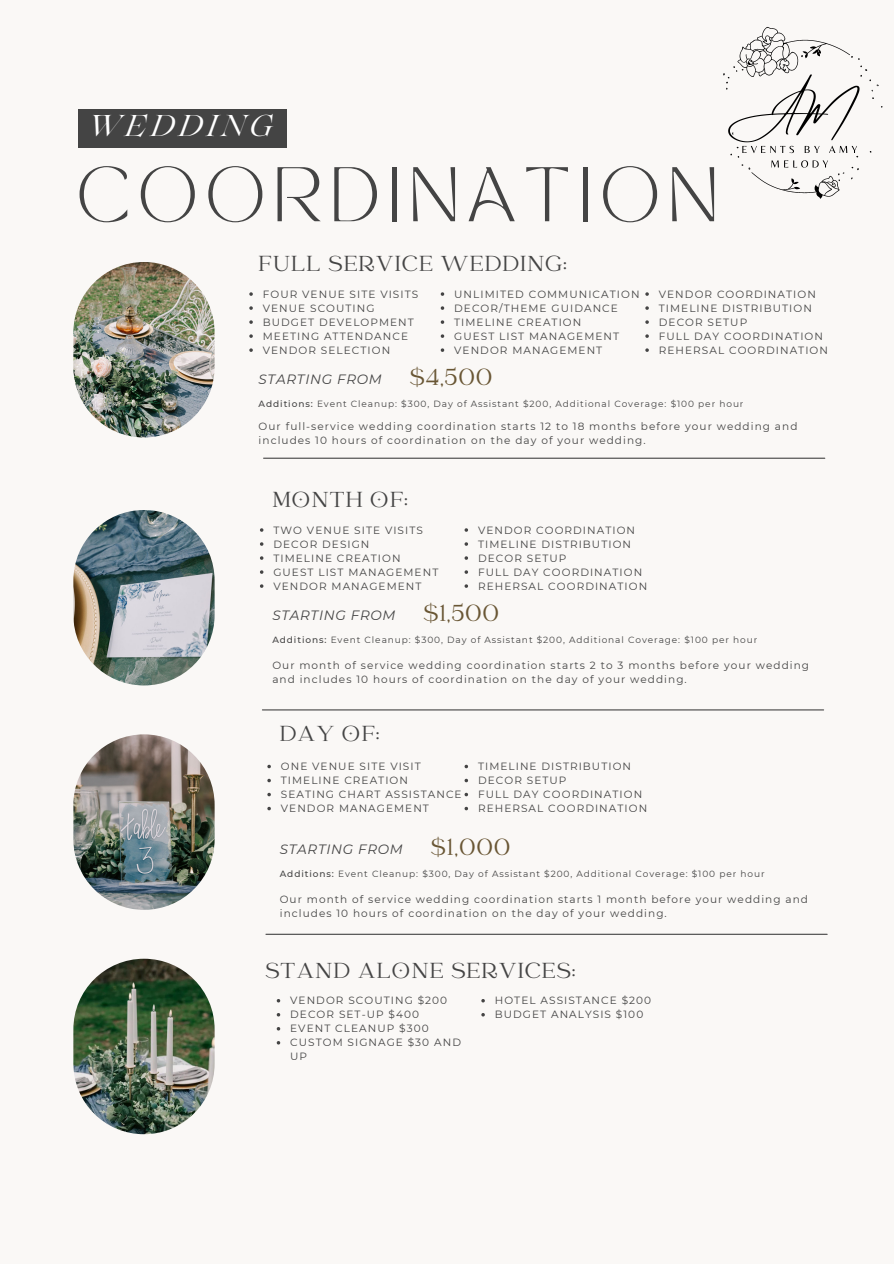
<style>
.page{position:relative;width:894px;height:1264px;background:#fff}
.page>*{position:absolute;margin:0;border:0;box-sizing:border-box;transform-origin:0 0}
.t1{font:54px "TAN MON CHERI Regular";letter-spacing:.15em;color:#444}
.t2{font:italic 30px "Lovelace";letter-spacing:.15em;color:#fff}
.t3{font:25.5px "Catchy Mager";letter-spacing:.05em;color:#695634}
.t4{font:24px "Catchy Mager";letter-spacing:.05em;color:#444}
.t5{font:italic 13.5px "Montserrat";letter-spacing:.05em;color:#444}
.t6{font:10.5px/14px "Montserrat";letter-spacing:.1em;color:#444}
.t7{font:9px "Montserrat";letter-spacing:.1em;color:#444}
.s1{font-weight:500}
</style>
<div class="page">
<div style="left:0;top:0;width:893px;height:1263px;background:#faf8f6"></div>
<div style="left:78px;top:109px;width:209px;height:39px;background:#444"></div>
<img style="left:73px;top:958px;width:141px;height:176px;border-radius:71px">
<img style="left:73px;top:262px;width:141px;height:175px;border-radius:71px">
<img style="left:73px;top:510px;width:141px;height:175px;border-radius:71px">
<img style="left:73px;top:734px;width:141px;height:175px;border-radius:71px">
<hr style="left:266px;top:933px;width:560px;height:1px;background:#444">
<hr style="left:262px;top:709px;width:561px;height:1px;background:#444">
<hr style="left:263px;top:457px;width:561px;height:2px;background:#444">
<img style="left:723px;top:27px;width:160px;height:172px">
<svg style="left:249px;top:292px;width:4px;height:4px"></svg>
<svg style="left:249px;top:306px;width:4px;height:4px"></svg>
<svg style="left:249px;top:320px;width:4px;height:4px"></svg>
<svg style="left:249px;top:334px;width:4px;height:4px"></svg>
<svg style="left:249px;top:348px;width:4px;height:4px"></svg>
<svg style="left:440px;top:292px;width:4px;height:4px"></svg>
<svg style="left:440px;top:306px;width:4px;height:4px"></svg>
<svg style="left:440px;top:320px;width:4px;height:4px"></svg>
<svg style="left:440px;top:334px;width:4px;height:4px"></svg>
<svg style="left:440px;top:348px;width:4px;height:4px"></svg>
<svg style="left:260px;top:528px;width:3px;height:4px"></svg>
<svg style="left:260px;top:542px;width:3px;height:4px"></svg>
<svg style="left:260px;top:556px;width:3px;height:4px"></svg>
<svg style="left:260px;top:570px;width:3px;height:4px"></svg>
<svg style="left:260px;top:584px;width:3px;height:4px"></svg>
<svg style="left:464px;top:528px;width:4px;height:4px"></svg>
<svg style="left:464px;top:542px;width:4px;height:4px"></svg>
<svg style="left:464px;top:556px;width:4px;height:4px"></svg>
<svg style="left:464px;top:570px;width:4px;height:4px"></svg>
<svg style="left:464px;top:584px;width:4px;height:4px"></svg>
<svg style="left:267px;top:764px;width:4px;height:4px"></svg>
<svg style="left:267px;top:778px;width:4px;height:4px"></svg>
<svg style="left:267px;top:792px;width:4px;height:4px"></svg>
<svg style="left:267px;top:806px;width:4px;height:4px"></svg>
<svg style="left:464px;top:764px;width:4px;height:4px"></svg>
<svg style="left:464px;top:778px;width:4px;height:4px"></svg>
<svg style="left:464px;top:792px;width:4px;height:4px"></svg>
<svg style="left:464px;top:806px;width:4px;height:4px"></svg>
<h2 class="t2" style="left:88px;top:115px;width:186px">WEDDING</h2>
<h1 class="t1" style="left:77px;top:166px;width:643px">COORDINATION</h1>
<h3 class="t4" style="left:258px;top:252px;width:309px">FULL SERVICE WEDDING:</h3>
<p class="t6" style="left:263px;top:287px;width:157px">FOUR VENUE SITE VISITS<br>VENUE SCOUTING<br>BUDGET DEVELOPMENT<br>MEETING ATTENDANCE<br>VENDOR SELECTION</p>
<p class="t6" style="left:454px;top:287px;width:187px">UNLIMITED COMMUNICATION<br>DECOR/THEME GUIDANCE<br>TIMELINE CREATION<br>GUEST LIST MANAGEMENT<br>VENDOR MANAGEMENT</p>
<p class="t6" style="left:658px;top:287px;width:171px">VENDOR COORDINATION<br>TIMELINE DISTRIBUTION<br>DECOR SETUP<br>FULL DAY COORDINATION<br>REHERSAL COORDINATION</p>
<h3 class="t3" style="left:409px;top:365px;width:83px">$4,500</h3>
<p class="t5" style="left:258px;top:371px;width:124px">STARTING FROM</p>
<p class="t7" style="left:258px;top:398px;width:486px"><span class="s1">Additions:</span> Event Cleanup: $300, Day of Assistant $200, Additional Coverage: $100 per hour</p>
<p class="t6" style="left:258px;top:419px;width:540px">Our full-service wedding coordination starts 12 to 18 months before your wedding and includes 10 hours of coordination on the day of your wedding.</p>
<h3 class="t4" style="left:272px;top:488px;width:137px">MONTH OF:</h3>
<p class="t6" style="left:273px;top:523px;width:166px">TWO VENUE SITE VISITS<br>DECOR DESIGN<br>TIMELINE CREATION<br>GUEST LIST MANAGEMENT<br>VENDOR MANAGEMENT</p>
<p class="t6" style="left:478px;top:523px;width:171px">VENDOR COORDINATION<br>TIMELINE DISTRIBUTION<br>DECOR SETUP<br>FULL DAY COORDINATION<br>REHERSAL COORDINATION</p>
<h3 class="t3" style="left:423px;top:601px;width:77px">$1,500</h3>
<p class="t5" style="left:272px;top:607px;width:124px">STARTING FROM</p>
<p class="t7" style="left:272px;top:634px;width:486px"><span class="s1">Additions:</span> Event Cleanup: $300, Day of Assistant $200, Additional Coverage: $100 per hour</p>
<p class="t6" style="left:272px;top:658px;width:538px">Our month of service wedding coordination starts 2 to 3 months before your wedding and includes 10 hours of coordination on the day of your wedding.</p>
<h3 class="t4" style="left:280px;top:721px;width:101px">DAY OF:</h3>
<p class="t6" style="left:281px;top:759px;width:182px">ONE VENUE SITE VISIT<br>TIMELINE CREATION<br>SEATING CHART ASSISTANCE<br>VENDOR MANAGEMENT</p>
<p class="t6" style="left:478px;top:759px;width:171px">TIMELINE DISTRIBUTION<br>DECOR SETUP<br>FULL DAY COORDINATION<br>REHERSAL COORDINATION</p>
<h3 class="t3" style="left:431px;top:834px;width:80px">$1,000</h3>
<p class="t5" style="left:280px;top:840px;width:124px">STARTING FROM</p>
<p class="t7" style="left:280px;top:868px;width:486px"><span class="s1">Additions:</span> Event Cleanup: $300, Day of Assistant $200, Additional Coverage: $100 per hour</p>
<p class="t6" style="left:280px;top:892px;width:529px">Our month of service wedding coordination starts 1 month before your wedding and includes 10 hours of coordination on the day of your wedding.</p>
<h3 class="t4" style="left:265px;top:958px;width:311px">STAND ALONE SERVICES:</h3>
<p class="t6" style="left:290px;top:993px;width:172px">VENDOR SCOUTING $200<br>DECOR SET-UP $400<br>EVENT CLEANUP $300<br>CUSTOM SIGNAGE $30 AND<br>UP</p>
<p class="t6" style="left:494px;top:993px;width:158px">HOTEL ASSISTANCE $200<br>BUDGET ANALYSIS $100</p>
</div>
